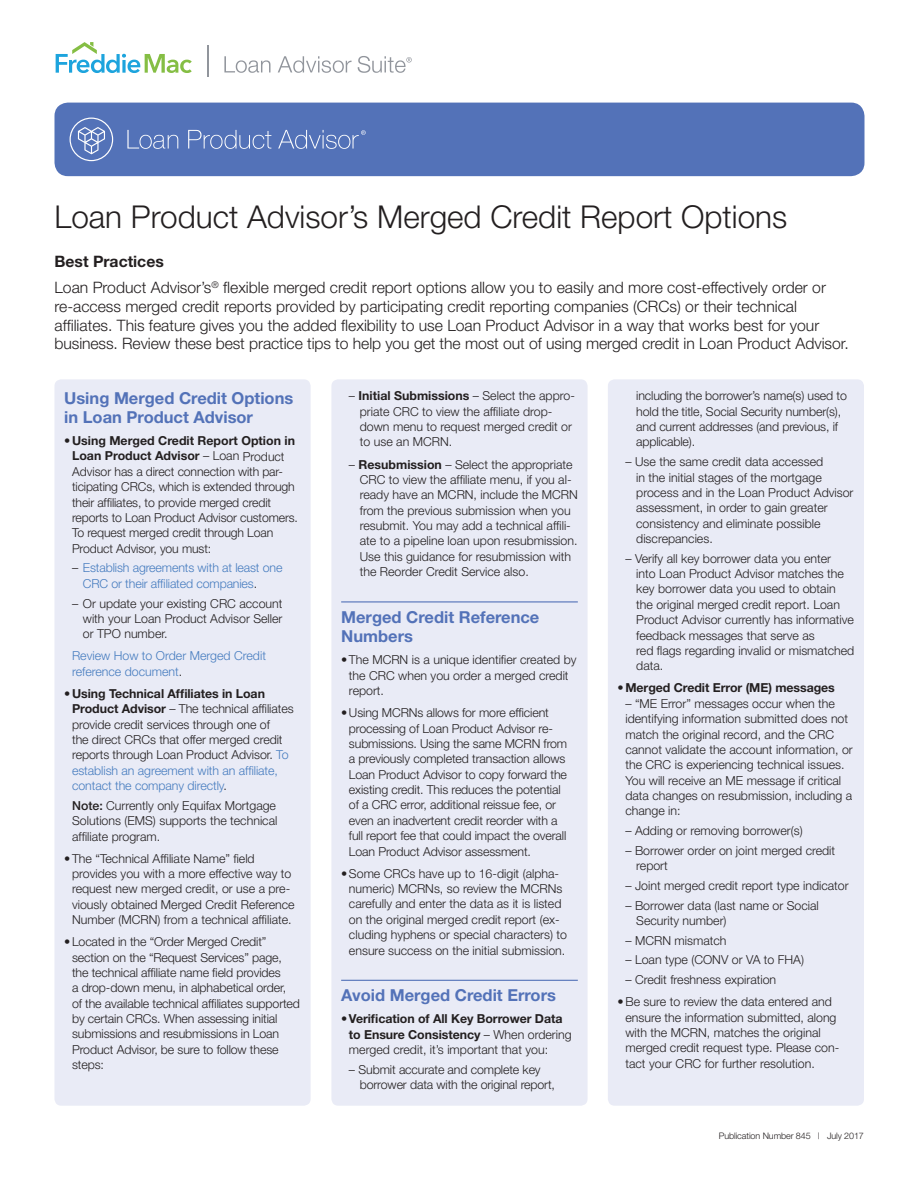
<style>
.page{position:relative;width:918px;height:1188px;background:#fff}
.page>*{position:absolute;margin:0;border:0;box-sizing:border-box;transform-origin:0 0}
.t1{font:300 31.5px "Helvetica Neue";color:#231f20}
.t2{font:700 16.5px/19.5px "Helvetica Neue";color:#5372b8}
.t3{font:300 15.75px/18.9px "Helvetica Neue";color:#231f20}
.t4{font:300 12.3px/15.3px "Helvetica Neue";color:#231f20}
.t5{font:700 12.3px/15.3px "Helvetica Neue";letter-spacing:-.005em;color:#231f20}
.t6{font:300 12.3px/15.3px "Helvetica Neue";letter-spacing:-.01em;color:#467cbf}
.t7{font:300 9px "Helvetica Neue";letter-spacing:-.01em;color:#231f20}
.s1{font-weight:700}
.s2{color:#231f20}
.s3{color:#467cbf}
.s4{font-weight:500}
.s5{font-weight:300}
</style>
<div class="page">
<hr style="left:208px;top:45px;width:1px;height:32px;background:#91959c">
<svg style="left:224px;top:56px;width:46px;height:17px"></svg>
<svg style="left:278px;top:56px;width:74px;height:17px"></svg>
<svg style="left:56px;top:42px;width:136px;height:31px"></svg>
<svg style="left:358px;top:56px;width:54px;height:17px"></svg>
<div style="left:55px;top:103px;width:810px;height:73px;background:#5372b8;border-radius:14px"></div>
<svg style="left:70px;top:118px;width:43px;height:43px"></svg>
<svg style="left:127px;top:130px;width:51px;height:19px"></svg>
<svg style="left:188px;top:130px;width:83px;height:19px"></svg>
<svg style="left:278px;top:130px;width:88px;height:19px"></svg>
<div style="left:55px;top:379px;width:256px;height:727px;background:#e9ebf6;border-radius:7px"></div>
<div style="left:608px;top:379px;width:256px;height:727px;background:#e9ebf6;border-radius:7px"></div>
<div style="left:331px;top:379px;width:257px;height:727px;background:#e9ebf6;border-radius:7px"></div>
<hr style="left:341px;top:601px;width:237px;height:1px;background:#5372b8">
<hr style="left:341px;top:980px;width:237px;height:1px;background:#5372b8">
<h1 class="t1" style="left:55px;top:197px;width:734px">Loan Product Advisor’s Merged Credit Report Options</h1>
<p class="t3" style="left:55px;top:248px;width:773px;line-height:25.7px"><span class="s1">Best Practices<br></span>Loan Product Advisor’s<sup>®</sup> flexible merged credit report options allow you to easily and more cost-effectively order or</p>
<p class="t3" style="left:54px;top:296px;width:796px">re-access merged credit reports provided by participating credit reporting companies (CRCs) or their technical affiliates. This feature gives you the added flexibility to use Loan Product Advisor in a way that works best for your business. Review these best practice tips to help you get the most out of using merged credit in Loan Product Advisor.</p>
<h2 class="t2" style="left:64px;top:388px;width:231px">Using Merged Credit Options in Loan Product Advisor</h2>
<p class="t4" style="left:72px;top:433px;width:228px;text-indent:-8px">•<span class="s1">Using Merged Credit Report Option in Loan Product Advisor</span> – Loan Product Advisor has a direct connection with par&shy;ticipating CRCs, which is extended through their affiliates, to provide merged credit reports to Loan Product Advisor customers.<br>To request merged credit through Loan Product Advisor, you must:</p>
<p class="t6" style="left:83px;top:560px;width:201px;text-indent:-11px"><span class="s2">–</span> Establish agreements with at least one<br>CRC or their affiliated companies<span class="s2">.</span></p>
<p class="t4" style="left:83px;top:595px;width:201px;text-align:justify;text-indent:-11px">– Or update your existing CRC account with your Loan Product Advisor Seller or TPO number.</p>
<p class="t6" style="left:72px;top:648px;width:195px">Review How to Order Merged Credit reference document<span class="s2">.</span></p>
<p class="t4" style="left:72px;top:686px;width:223px;text-indent:-8px">•<span class="s1">Using Technical Affiliates in Loan Product Advisor</span> – The technical affiliates provide credit services through one of<br>the direct CRCs that offer merged credit reports through Loan Product Advisor. <span class="s3">To establish an agreement with an affiliate, contact the company directly</span>.</p>
<p class="t4" style="left:72px;top:798px;width:207px;text-align:justify"><span class="s4">Note:</span> Currently only Equifax Mortgage Solutions (EMS) supports the technical affiliate program.</p>
<p class="t4" style="left:72px;top:850px;width:224px;text-indent:-8px">•The “Technical Affiliate Name” field provides you with a more effective way to request new merged credit, or use a pre&shy;viously obtained Merged Credit Reference Number (MCRN) from a technical affiliate.</p>
<p class="t4" style="left:72px;top:934px;width:229px;text-indent:-8px">•Located in the “Order Merged Credit” section on the “Request Services” page, the technical affiliate name field provides<br>a drop-down menu, in alphabetical order,<br>of the available technical affiliates supported by certain CRCs. When assessing initial submissions and resubmissions in Loan Product Advisor, be sure to follow these steps:</p>
<p class="t4" style="left:360px;top:388px;width:217px;text-indent:-11px">– <span class="s1">Initial Submissions</span> – Select the appro&shy;priate CRC to view the affiliate drop&shy;down menu to request merged credit or to use an MCRN.</p>
<p class="t4" style="left:360px;top:456px;width:220px;text-indent:-11px">– <span class="s1">Resubmission</span> – Select the appropriate CRC to view the affiliate menu, if you al&shy;ready have an MCRN, include the MCRN from the previous submission when you resubmit. You may add a technical affili&shy;ate to a pipeline loan upon resubmission.<br>Use this guidance for resubmission with the Reorder Credit Service also.</p>
<h2 class="t2" style="left:341px;top:607px;width:200px">Merged Credit Reference<br>Numbers</h2>
<p class="t4" style="left:349px;top:652px;width:229px;text-indent:-8px">•The MCRN is a unique identifier created by the CRC when you order a merged credit report.</p>
<p class="t4" style="left:349px;top:705px;width:220px;text-indent:-8px">•Using MCRNs allows for more efficient processing of Loan Product Advisor re&shy;submissions. Using the same MCRN from a previously completed transaction allows Loan Product Advisor to copy forward the existing credit. This reduces the potential of a CRC error, additional reissue fee, or even an inadvertent credit reorder with a full report fee that could impact the overall Loan Product Advisor assessment.</p>
<p class="t4" style="left:349px;top:865px;width:219px;text-indent:-8px">•Some CRCs have up to 16-digit (alpha&shy;numeric) MCRNs, so review the MCRNs carefully and enter the data as it is listed on the original merged credit report (ex&shy;cluding hyphens or special characters) to ensure success on the initial submission.</p>
<h2 class="t2" style="left:341px;top:985px;width:216px">Avoid Merged Credit Errors</h2>
<p class="t5" style="left:349px;top:1011px;width:224px;text-indent:-8px"><span class="s5">•</span>Verification of All Key Borrower Data to Ensure Consistency <span class="s5">– When ordering merged credit, it’s important that you:</span></p>
<p class="t4" style="left:360px;top:1061px;width:197px;text-indent:-11px">– Submit accurate and complete key borrower data with the original report,</p>
<p class="t4" style="left:636px;top:388px;width:212px">including the borrower’s name(s) used to hold the title, Social Security number(s), and current addresses (and previous, if applicable).</p>
<p class="t4" style="left:636px;top:454px;width:219px;text-indent:-11px">– Use the same credit data accessed<br>in the initial stages of the mortgage process and in the Loan Product Advisor assessment, in order to gain greater consistency and eliminate possible discrepancies.</p>
<p class="t4" style="left:636px;top:550px;width:220px;text-indent:-11px">– Verify all key borrower data you enter<br>into Loan Product Advisor matches the key borrower data you used to obtain the original merged credit report. Loan Product Advisor currently has informative feedback messages that serve as<br>red flags regarding invalid or mismatched data.</p>
<p class="t5" style="left:618px;top:680px;width:219px"><span class="s5">•</span>Merged Credit Error (ME) messages</p>
<p class="t4" style="left:625px;top:696px;width:229px">– “ME Error” messages occur when the identifying information submitted does not match the original record, and the CRC cannot validate the account information, or the CRC is experiencing technical issues.<br>You will receive an ME message if critical data changes on resubmission, including a change in:</p>
<p class="t4" style="left:625px;top:823px;width:179px">– Adding or removing borrower(s)</p>
<p class="t4" style="left:636px;top:842px;width:200px;text-indent:-11px">– Borrower order on joint merged credit report</p>
<p class="t4" style="left:625px;top:878px;width:225px">– Joint merged credit report type indicator</p>
<p class="t4" style="left:636px;top:897px;width:184px;text-indent:-11px">– Borrower data (last name or Social<br>Security number)</p>
<p class="t4" style="left:625px;top:932px;width:103px">– MCRN mismatch</p>
<p class="t4" style="left:625px;top:952px;width:180px">– Loan type (CONV or VA to FHA)</p>
<p class="t4" style="left:625px;top:972px;width:152px">– Credit freshness expiration</p>
<p class="t4" style="left:625px;top:994px;width:215px;text-indent:-8px">•Be sure to review the data entered and ensure the information submitted, along with the MCRN, matches the original merged credit request type. Please con&shy;tact your CRC for further resolution.</p>
<p class="t7" style="left:719px;top:1130px;width:147px">Publication Number 845 | July 2017</p>
</div>
